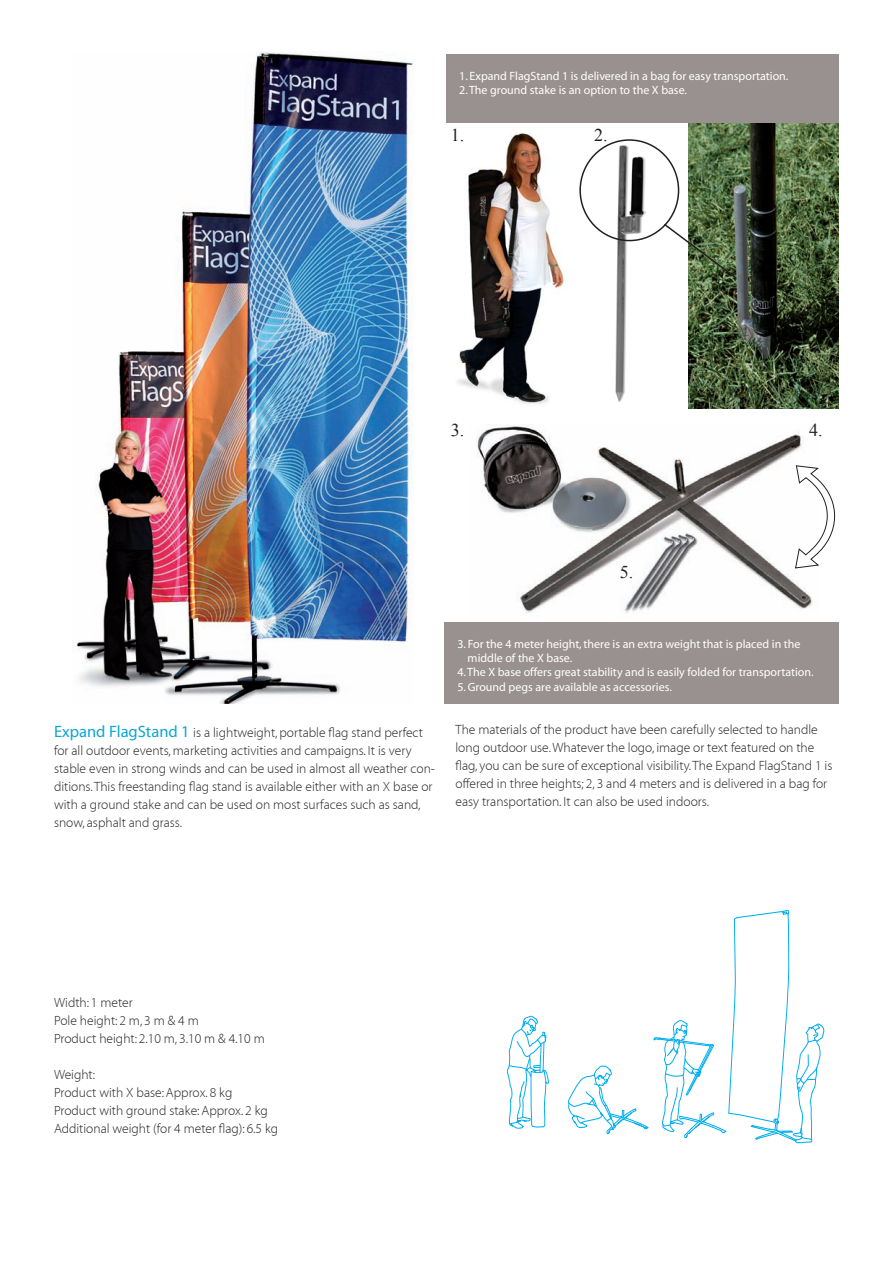
<style>
.page{position:relative;width:893px;height:1263px;background:#fff}
.page>*{position:absolute;margin:0;border:0;box-sizing:border-box;transform-origin:0 0}
.t1{font:18px "Times New Roman";color:#231f20}
.t2{font:300 13.5px/18px "Myriad";color:#231f20}
.t3{font:12px/14.4px "Myriad";color:#fff}
.s1{font-weight:400;font-size:16.5px;color:#0da6d3}
</style>
<div class="page">
<svg style="left:507px;top:1015px;width:42px;height:114px"></svg>
<svg style="left:568px;top:910px;width:256px;height:233px"></svg>
<div style="left:446px;top:54px;width:393px;height:69px;background:#989190"></div>
<div style="left:445px;top:622px;width:394px;height:82px;background:#989190"></div>
<img style="left:73px;top:52px;width:341px;height:652px">
<img style="left:457px;top:133px;width:108px;height:271px">
<img style="left:477px;top:424px;width:336px;height:189px">
<img style="left:688px;top:123px;width:151px;height:286px">
<img style="left:615px;top:145px;width:30px;height:256px">
<div style="left:579px;top:139px;width:100px;height:102px;border:2px solid #231f20;border-radius:50%"></div>
<svg style="left:662px;top:222px;width:75px;height:58px"></svg>
<svg style="left:794px;top:465px;width:42px;height:104px"></svg>
<p class="t3" style="left:459px;top:69px;width:331px">1. Expand FlagStand 1 is delivered in a bag for easy transportation.</p>
<p class="t3" style="left:459px;top:83px;width:229px">2. The ground stake is an option to the X base.</p>
<p class="t1" style="left:451px;top:123px;width:15px">1.</p>
<p class="t1" style="left:594px;top:123px;width:15px">2.</p>
<p class="t1" style="left:451px;top:417px;width:15px">3.</p>
<p class="t1" style="left:809px;top:417px;width:15px">4.</p>
<p class="t1" style="left:620px;top:560px;width:15px">5.</p>
<p class="t2" style="left:54px;top:724px;width:382px"><span class="s1">Expand FlagStand 1</span> is a lightweight, portable flag stand perfect for all outdoor events, marketing activities and campaigns. It is very stable even in strong winds and can be used in almost all weather con&shy;ditions. This freestanding flag stand is available either with an X base or with a ground stake and can be used on most surfaces such as sand, snow, asphalt and grass.</p>
<p class="t3" style="left:468px;top:637px;width:334px;text-indent:-10px">3. For the 4 meter height, there is an extra weight that is placed in the middle of the X base.</p>
<p class="t3" style="left:457px;top:666px;width:358px">4. The X base offers great stability and is easily folded for transportation.</p>
<p class="t3" style="left:457px;top:680px;width:216px">5. Ground pegs are available as accessories.</p>
<p class="t2" style="left:455px;top:721px;width:378px">The materials of the product have been carefully selected to handle long outdoor use. Whatever the logo, image or text featured on the flag, you can be sure of exceptional visibility. The Expand FlagStand 1 is offered in three heights; 2, 3 and 4 meters and is delivered in a bag for easy transportation. It can also be used indoors.</p>
<p class="t2" style="left:54px;top:994px;width:80px">Width: 1 meter</p>
<p class="t2" style="left:54px;top:1012px;width:146px">Pole height: 2 m, 3 m &amp; 4 m</p>
<p class="t2" style="left:54px;top:1030px;width:212px">Product height: 2.10 m, 3.10 m &amp; 4.10 m</p>
<p class="t2" style="left:54px;top:1066px;width:43px">Weight:</p>
<p class="t2" style="left:54px;top:1084px;width:180px">Product with X base: Approx. 8 kg</p>
<p class="t2" style="left:54px;top:1102px;width:215px">Product with ground stake: Approx. 2 kg</p>
<p class="t2" style="left:54px;top:1120px;width:226px">Additional weight (for 4 meter flag): 6.5 kg</p>
</div>
